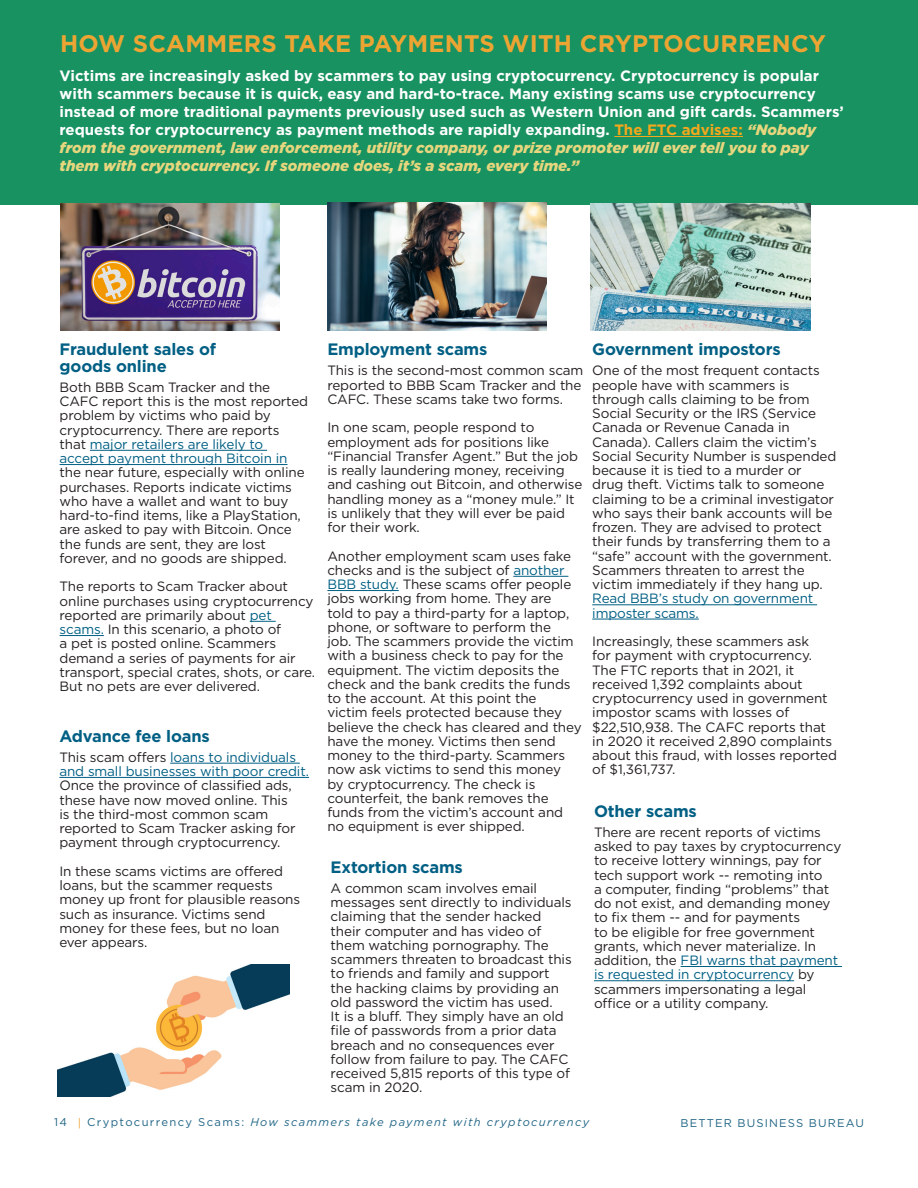
<style>
.page{position:relative;width:918px;height:1188px;background:#fff}
.page>*{position:absolute;margin:0;border:0;box-sizing:border-box;transform-origin:0 0}
.t1{font:700 24px "Gotham";letter-spacing:.01em;color:#eca533}
.t2{font:700 16.5px "Gotham";letter-spacing:-.01em;color:#015f84}
.t3{font:700 15px/18px "Gotham";color:#fff}
.t4{font:13.5px/14.2px "Gotham";letter-spacing:-.01em;color:#231f20}
.t5{font:italic 11.25px "Gotham";letter-spacing:.12em;color:#1f6484}
.t6{font:11.25px "Gotham";letter-spacing:.1em;color:#1f6484}
.s1{color:#f4a81c}
.s2{font-weight:900;font-style:italic;color:#e6d67e}
.s3{color:#015f84}
.s4{font-style:normal}
.s5{font-style:normal;color:#eca533}
</style>
<div class="page">
<div style="left:0;top:0;width:918px;height:205px;background:#189261"></div>
<hr style="left:614px;top:136px;width:129px;height:1px;background:#f4a81c">
<img style="left:60px;top:203px;width:219px;height:127px">
<hr style="left:513px;top:576px;width:55px;height:1px;background:#015f84">
<hr style="left:327px;top:590px;width:72px;height:1px;background:#015f84">
<img style="left:327px;top:203px;width:220px;height:127px">
<hr style="left:592px;top:604px;width:225px;height:1px;background:#015f84">
<hr style="left:592px;top:619px;width:107px;height:1px;background:#015f84">
<img style="left:591px;top:203px;width:219px;height:127px">
<hr style="left:681px;top:966px;width:161px;height:1px;background:#015f84">
<hr style="left:594px;top:980px;width:200px;height:1px;background:#015f84">
<hr style="left:170px;top:763px;width:130px;height:1px;background:#015f84">
<hr style="left:59px;top:777px;width:250px;height:1px;background:#015f84">
<hr style="left:90px;top:450px;width:177px;height:1px;background:#015f84">
<hr style="left:60px;top:464px;width:228px;height:1px;background:#015f84">
<svg style="left:250px;top:621px;width:26px;height:1px"></svg>
<hr style="left:60px;top:635px;width:44px;height:1px;background:#015f84">
<img style="left:57px;top:964px;width:232px;height:132px">
<p class="t1" style="left:60px;top:28px;width:768px">HOW SCAMMERS TAKE PAYMENTS WITH CRYPTOCURRENCY</p>
<p class="t3" style="left:60px;top:67px;width:786px">Victims are increasingly asked by scammers to pay using cryptocurrency. Cryptocurrency is popular with scammers because it is quick, easy and hard-to-trace. Many existing scams use cryptocurrency instead of more traditional payments previously used such as Western Union and gift cards. Scammers’ requests for cryptocurrency as payment methods are rapidly expanding. <span class="s1">The FTC advises:</span> <span class="s2">“Nobody from the government, law enforcement, utility company, or prize promoter will ever tell you to pay them with cryptocurrency. If someone does, it’s a scam, every time.”</span></p>
<p class="t2" style="left:60px;top:338px;width:158px">Fraudulent sales of</p>
<p class="t2" style="left:60px;top:355px;width:109px">goods online</p>
<p class="t4" style="left:60px;top:380px;width:250px">Both BBB Scam Tracker and the CAFC report this is the most reported problem by victims who paid by cryptocurrency. There are reports that <span class="s3">major retailers are likely to accept payment through Bitcoin in </span>the near future, especially with online purchases. Reports indicate victims who have a wallet and want to buy hard-to-find items, like a PlayStation, are asked to pay with Bitcoin. Once the funds are sent, they are lost forever, and no goods are shipped.</p>
<p class="t4" style="left:60px;top:579px;width:257px">The reports to Scam Tracker about online purchases using cryptocurrency reported are primarily about <span class="s3">pet scams.</span> In this scenario, a photo of<br>a pet is posted online. Scammers demand a series of payments for air transport, special crates, shots, or care.<br>But no pets are ever delivered.</p>
<p class="t2" style="left:59px;top:725px;width:152px">Advance fee loans</p>
<p class="t4" style="left:59px;top:750px;width:251px">This scam offers <span class="s3">loans to individuals and small businesses with poor credit.<br></span>Once the province of classified ads, these have now moved online. This<br>is the third-most common scam reported to Scam Tracker asking for payment through cryptocurrency.</p>
<p class="t4" style="left:59px;top:864px;width:242px">In these scams victims are offered loans, but the scammer requests money up front for plausible reasons such as insurance. Victims send money for these fees, but no loan ever appears.</p>
<p class="t2" style="left:327px;top:338px;width:162px">Employment scams</p>
<p class="t4" style="left:327px;top:363px;width:257px">This is the second-most common scam reported to BBB Scam Tracker and the<br>CAFC. These scams take two forms.</p>
<p class="t4" style="left:327px;top:420px;width:257px">In one scam, people respond to employment ads for positions like “Financial Transfer Agent.” But the job is really laundering money, receiving and cashing out Bitcoin, and otherwise handling money as a “money mule.” It is unlikely that they will ever be paid for their work.</p>
<p class="t4" style="left:327px;top:549px;width:256px">Another employment scam uses fake checks and is the subject of <span class="s3">another BBB study.</span> These scams offer people jobs working from home. They are<br>told to pay a third-party for a laptop, phone, or software to perform the<br>job. The scammers provide the victim with a business check to pay for the equipment. The victim deposits the check and the bank credits the funds to the account. At this point the<br>victim feels protected because they believe the check has cleared and they have the money. Victims then send money to the third-party. Scammers now ask victims to send this money<br>by cryptocurrency. The check is counterfeit, the bank removes the funds from the victim’s account and no equipment is ever shipped.</p>
<p class="t2" style="left:331px;top:856px;width:134px">Extortion scams</p>
<p class="t4" style="left:331px;top:881px;width:243px">A common scam involves email messages sent directly to individuals claiming that the sender hacked their computer and has video of them watching pornography. The scammers threaten to broadcast this to friends and family and support the hacking claims by providing an old password the victim has used.<br>It is a bluff. They simply have an old file of passwords from a prior data breach and no consequences ever follow from failure to pay. The CAFC received 5,815 reports of this type of scam in 2020.</p>
<p class="t2" style="left:592px;top:338px;width:190px">Government impostors</p>
<p class="t4" style="left:592px;top:363px;width:246px">One of the most frequent contacts people have with scammers is through calls claiming to be from<br>Social Security or the IRS (Service<br>Canada or Revenue Canada in<br>Canada). Callers claim the victim’s<br>Social Security Number is suspended because it is tied to a murder or drug theft. Victims talk to someone claiming to be a criminal investigator who says their bank accounts will be frozen. They are advised to protect their funds by transferring them to a “safe” account with the government.<br>Scammers threaten to arrest the victim immediately if they hang up.<br><span class="s3">Read BBB’s study on government imposter scams.</span></p>
<p class="t4" style="left:592px;top:634px;width:246px">Increasingly, these scammers ask<br>for payment with cryptocurrency.<br>The FTC reports that in 2021, it received 1,392 complaints about cryptocurrency used in government impostor scams with losses of $22,510,938. The CAFC reports that in 2020 it received 2,890 complaints about this fraud, with losses reported of $1,361,737.</p>
<p class="t2" style="left:594px;top:800px;width:104px">Other scams</p>
<p class="t4" style="left:594px;top:825px;width:249px">There are recent reports of victims asked to pay taxes by cryptocurrency to receive lottery winnings, pay for tech support work -- remoting into<br>a computer, finding “problems” that do not exist, and demanding money to fix them -- and for payments<br>to be eligible for free government grants, which never materialize. In addition, the <span class="s3">FBI warns that payment is requested in cryptocurrency</span> by scammers impersonating a legal office or a utility company.</p>
<p class="t5" style="left:54px;top:1114px;width:537px"><span class="s4">14</span> <span class="s5">|</span> <span class="s4">Cryptocurrency Scams:</span> How scammers take payment with cryptocurrency</p>
<p class="t6" style="left:681px;top:1116px;width:185px">BETTER BUSINESS BUREAU</p>
</div>
